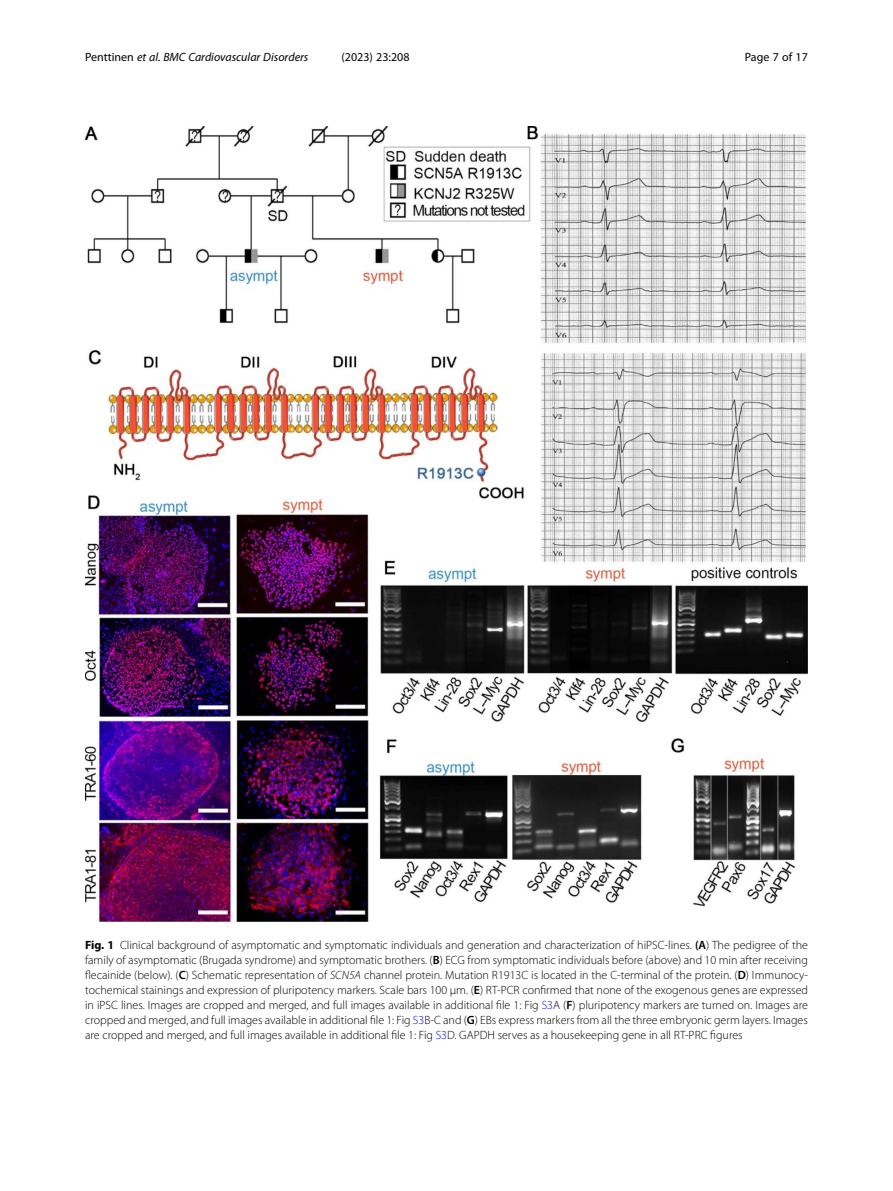
<style>
.page{position:relative;width:893px;height:1191px;background:#fff}
.page>*{position:absolute;margin:0;border:0;box-sizing:border-box;transform-origin:0 0}
.Figure_Caption{font:300 12px/15px "Myriad Pro";color:#000;text-align:justify}
.t1{font:italic 12px "Myriad Pro";color:#000}
.t2{font:12px "Myriad Pro";color:#000}
.s1{font-style:normal}
.s2{font-weight:700}
.s3{font-weight:600}
.s4{font-style:italic}
.s5{color:#00f}
</style>
<div class="page">
<img style="left:85px;top:126px;width:723px;height:795px">
<p class="t1" style="left:85px;top:50px;width:225px"><span class="s1">Penttinen</span> et al. BMC Cardiovascular Disorders</p>
<p class="t2" style="left:341px;top:50px;width:70px">(2023) 23:208</p>
<p class="t2" style="left:745px;top:50px;width:65px">Page 7 of 17</p>
<p class="Figure_Caption" style="left:85px;top:937px;width:724px"><span class="s2">Fig. 1</span> Clinical background of asymptomatic and symptomatic individuals and generation and characterization of hiPSC-lines. <span class="s3">(A</span>) The pedigree of the family of asymptomatic (Brugada syndrome) and symptomatic brothers. (<span class="s3">B</span>) ECG from symptomatic individuals before (above) and 10 min after receiving flecainide (below). (<span class="s3">C</span>) Schematic representation of <span class="s4">SCN5A</span> channel protein. Mutation R1913C is located in the C-terminal of the protein. (<span class="s3">D</span>) Immunocy&shy;tochemical stainings and expression of pluripotency markers. Scale bars 100 μm. (<span class="s3">E</span>) RT-PCR confirmed that none of the exogenous genes are expressed in iPSC lines. Images are cropped and merged, and full images available in additional file 1: Fig <span class="s5">S3</span>A (<span class="s3">F</span>) pluripotency markers are turned on. Images are cropped and merged, and full images available in additional file 1: Fig <span class="s5">S3</span>B-C and (<span class="s3">G</span>) EBs express markers from all the three embryonic germ layers. Images are cropped and merged, and full images available in additional file 1: Fig <span class="s5">S3</span>D. GAPDH serves as a housekeeping gene in all RT-PRC figures</p>
</div>
